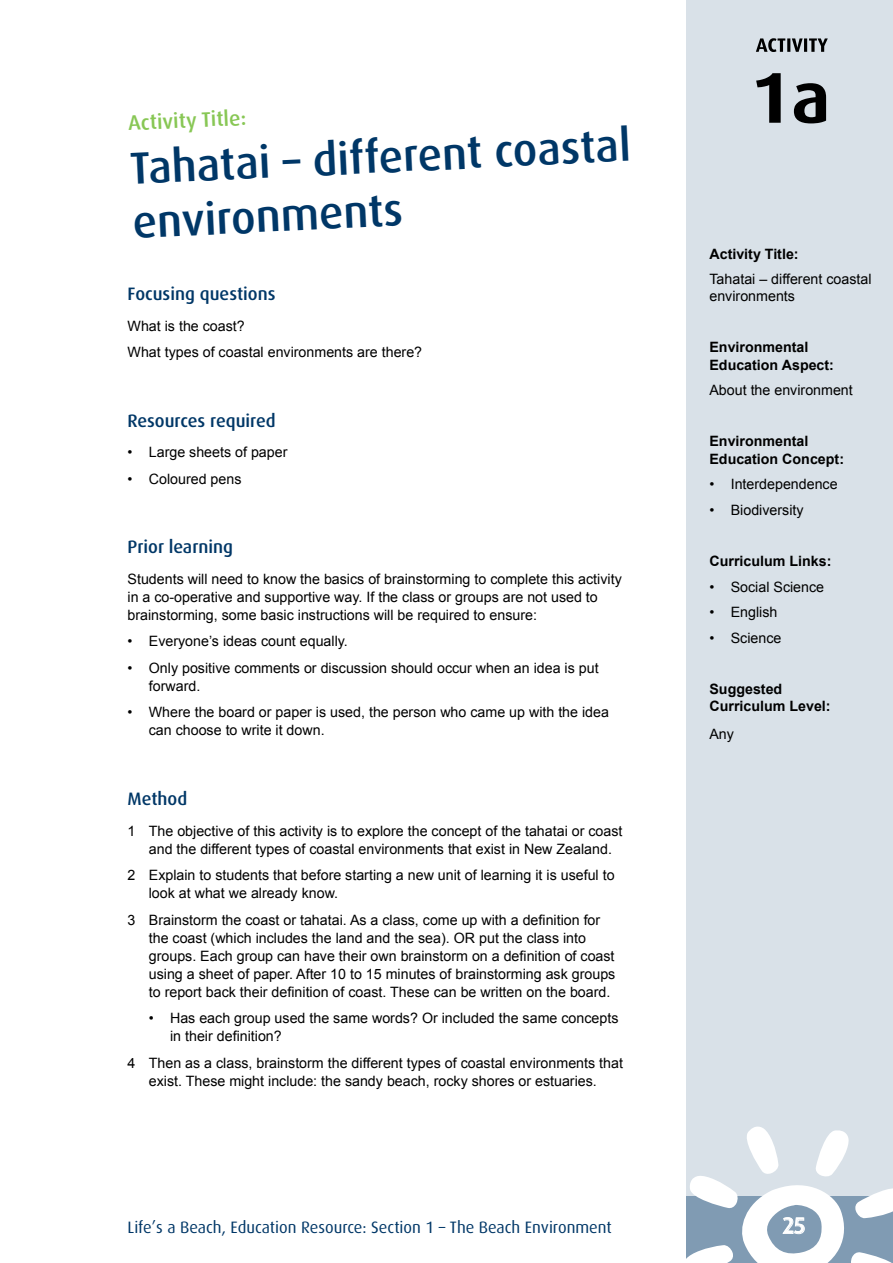
<style>
.page{position:relative;width:893px;height:1263px;background:#fff}
.page>*{position:absolute;margin:0;border:0;box-sizing:border-box;transform-origin:0 0}
.t1{font:700 72px "Dax";color:#000}
.t2{font:500 45px/53.4px "Dax Pro";color:#003767}
.t3{font:500 22.5px "Dax Pro";color:#fff}
.t4{font:500 21px "Dax Pro";color:#88c755}
.t5{font:500 18px "Dax Pro";color:#003767}
.t6{font:16.5px "Dax";color:#003767}
.t7{font:14.25px/18px "Arial";color:#000}
.t8{font:700 14.25px/17.1px "Arial";color:#000}
</style>
<div class="page">
<div style="left:687px;top:0;width:206px;height:1263px;background:#d9e1e8"></div>
<svg style="left:686px;top:1126px;width:207px;height:137px"></svg>
<svg style="left:756px;top:38px;width:72px;height:14px"></svg>
<h3 class="t4" style="left:127px;top:110px;width:120px;rotate:-3deg">Activity Title:</h3>
<h2 class="t2" style="left:128px;top:144px;width:503px;rotate:-3deg">Tahatai – different coastal environments</h2>
<p class="t5" style="left:128px;top:282px;width:149px">Focusing questions</p>
<p class="t7" style="left:128px;top:312px;width:296px;line-height:26.5px">What is the coast?<br>What types of coastal environments are there?</p>
<p class="t5" style="left:128px;top:409px;width:150px">Resources required</p>
<p class="t7" style="left:128px;top:443px;width:161px">• Large sheets of paper</p>
<p class="t7" style="left:128px;top:470px;width:115px">• Coloured pens</p>
<p class="t5" style="left:128px;top:535px;width:107px">Prior learning</p>
<p class="t7" style="left:128px;top:570px;width:496px">Students will need to know the basics of brainstorming to complete this activity in a co-operative and supportive way. If the class or groups are not used to brainstorming, some basic instructions will be required to ensure:</p>
<p class="t7" style="left:128px;top:633px;width:222px">• Everyone’s ideas count equally.</p>
<p class="t7" style="left:149px;top:659px;width:451px;text-indent:-21px">• Only positive comments or discussion should occur when an idea is put forward.</p>
<p class="t7" style="left:149px;top:704px;width:462px;text-indent:-21px">• Where the board or paper is used, the person who came up with the idea can choose to write it down.</p>
<p class="t5" style="left:128px;top:787px;width:61px">Method</p>
<p class="t7" style="left:149px;top:822px;width:475px;text-indent:-21px">1 The objective of this activity is to explore the concept of the tahatai or coast and the different types of coastal environments that exist in New Zealand.</p>
<p class="t7" style="left:149px;top:866px;width:467px;text-indent:-21px">2 Explain to students that before starting a new unit of learning it is useful to look at what we already know.</p>
<p class="t7" style="left:149px;top:911px;width:468px;text-indent:-21px">3 Brainstorm the coast or tahatai. As a class, come up with a definition for the coast (which includes the land and the sea). OR put the class into groups. Each group can have their own brainstorm on a definition of coast using a sheet of paper. After 10 to 15 minutes of brainstorming ask groups to report back their definition of coast. These can be written on the board.</p>
<p class="t7" style="left:170px;top:1009px;width:450px;text-indent:-21px">• Has each group used the same words? Or included the same concepts in their definition?</p>
<p class="t7" style="left:128px;top:1054px;width:497px;text-align:center">4 Then as a class, brainstorm the different types of coastal environments that exist. These might include: the sandy beach, rocky shores or estuaries.</p>
<h1 class="t1" style="left:751px;top:57px;width:81px">1a</h1>
<p class="t8" style="left:709px;top:245px;width:91px">Activity Title:</p>
<p class="t7" style="left:709px;top:271px;width:164px;line-height:17.1px">Tahatai – different coastal environments</p>
<p class="t8" style="left:709px;top:339px;width:126px">Environmental<br>Education Aspect:</p>
<p class="t7" style="left:709px;top:381px;width:145px">About the environment</p>
<p class="t8" style="left:709px;top:433px;width:136px">Environmental<br>Education Concept:</p>
<p class="t7" style="left:709px;top:475px;width:130px">• Interdependence</p>
<p class="t7" style="left:709px;top:501px;width:96px">• Biodiversity</p>
<p class="t8" style="left:709px;top:553px;width:123px">Curriculum Links:</p>
<p class="t7" style="left:709px;top:578px;width:116px">• Social Science</p>
<p class="t7" style="left:709px;top:603px;width:69px">• English</p>
<p class="t7" style="left:709px;top:629px;width:73px">• Science</p>
<p class="t8" style="left:709px;top:681px;width:123px">Suggested<br>Curriculum Level:</p>
<p class="t7" style="left:709px;top:725px;width:26px">Any</p>
<p class="t6" style="left:128px;top:1218px;width:486px">Life’s a Beach, Education Resource: Section 1 – The Beach Environment</p>
<h3 class="t3" style="left:783px;top:1211px;width:24px">25</h3>
</div>
